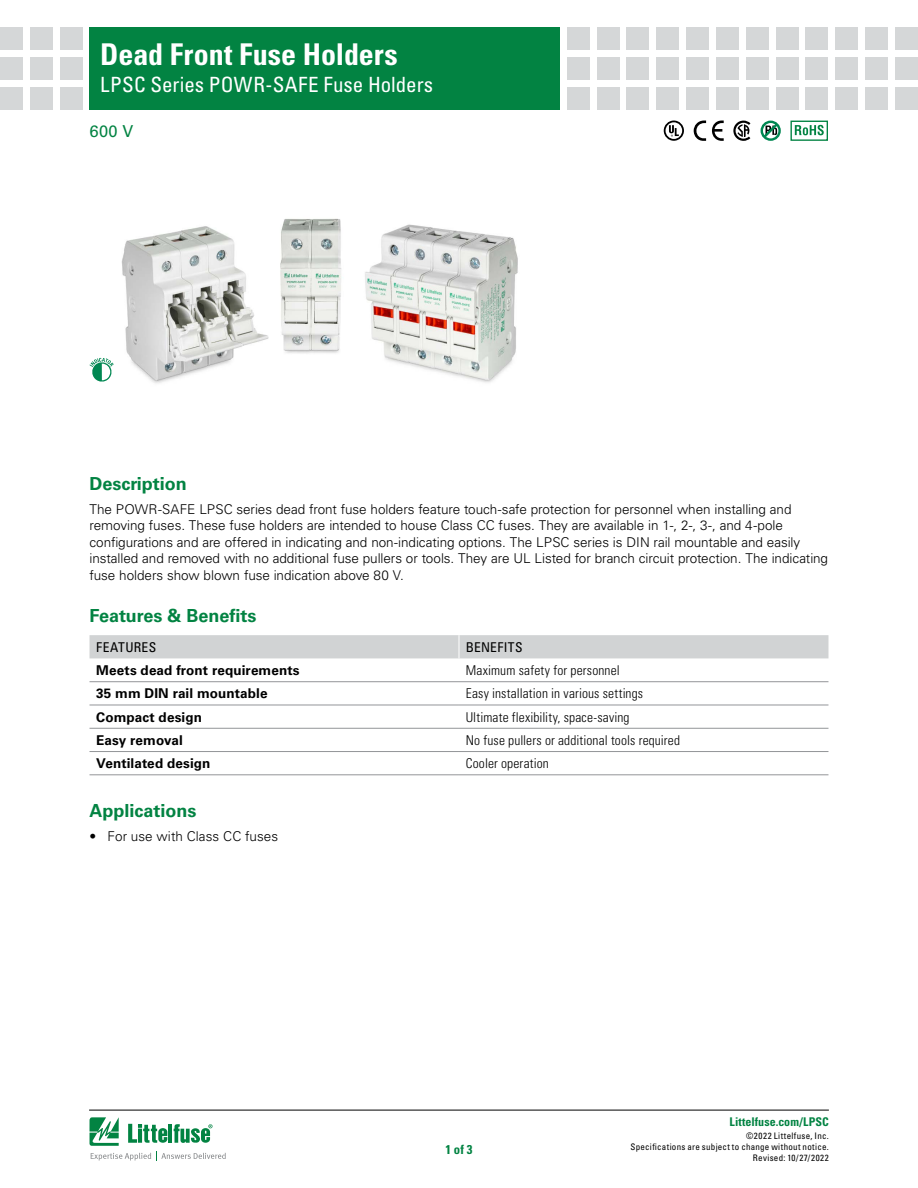
<style>
.page{position:relative;width:918px;height:1188px;background:#fff}
.page>*{position:absolute;margin:0;border:0;box-sizing:border-box;transform-origin:0 0}
.t1{font:700 condensed 30px "Univers LT Std";letter-spacing:-.005em;color:#fff}
.t2{font:condensed 21px "Univers LT Std";letter-spacing:.01em;color:#fff}
.FACTS_HEAD{font:700 18px "Univers LT Std";color:#028342}
.PRODUCT_SUBHEAD{font:16.5px "Univers LT Std";color:#028342}
.Body_1{font:300 13.5px/16.5px "Univers LT Std";letter-spacing:-.005em;color:#000}
.Benefit_column_text{font:300 condensed 13.5px "Univers LT Std";letter-spacing:.01em;color:#000}
.Feature_column_text{font:700 13.5px "Univers LT Std";letter-spacing:.01em;color:#000}
.F___B_header_text{font:condensed 13.5px "Univers LT Std";letter-spacing:.025em;color:#000}
.t3{font:700 condensed 12.75px "Univers LT Std";color:#028342}
.t4{font:700 condensed 12px "Univers LT Std";letter-spacing:.005em;color:#028342}
.t5{font:condensed 9px/10.8px "Univers LT Std";letter-spacing:.03em;color:#000;text-align:right}
</style>
<div class="page">
<hr style="left:89px;top:1110px;width:740px;height:1px;background:#000">
<svg style="left:90px;top:1117px;width:136px;height:44px"></svg>
<div style="left:90px;top:27px;width:470px;height:82px;background:#028342"></div>
<div style="left:60px;top:27px;width:23px;height:23px;background:#d5d7d8"></div>
<div style="left:60px;top:57px;width:23px;height:23px;background:#d5d7d8"></div>
<div style="left:60px;top:87px;width:23px;height:22px;background:#d5d7d8"></div>
<div style="left:30px;top:27px;width:23px;height:23px;background:#d5d7d8"></div>
<div style="left:30px;top:57px;width:23px;height:23px;background:#d5d7d8"></div>
<div style="left:30px;top:87px;width:23px;height:22px;background:#d5d7d8"></div>
<div style="left:0;top:27px;width:23px;height:23px;background:#d5d7d8"></div>
<div style="left:0;top:57px;width:23px;height:23px;background:#d5d7d8"></div>
<div style="left:0;top:87px;width:23px;height:22px;background:#d5d7d8"></div>
<div style="left:567px;top:27px;width:23px;height:23px;background:#d5d7d8"></div>
<div style="left:567px;top:57px;width:23px;height:23px;background:#d5d7d8"></div>
<div style="left:567px;top:87px;width:23px;height:22px;background:#d5d7d8"></div>
<div style="left:597px;top:27px;width:23px;height:23px;background:#d5d7d8"></div>
<div style="left:597px;top:57px;width:23px;height:23px;background:#d5d7d8"></div>
<div style="left:597px;top:87px;width:23px;height:22px;background:#d5d7d8"></div>
<div style="left:627px;top:27px;width:22px;height:23px;background:#d5d7d8"></div>
<div style="left:627px;top:57px;width:22px;height:23px;background:#d5d7d8"></div>
<div style="left:627px;top:87px;width:22px;height:22px;background:#d5d7d8"></div>
<div style="left:656px;top:27px;width:23px;height:23px;background:#d5d7d8"></div>
<div style="left:656px;top:57px;width:23px;height:23px;background:#d5d7d8"></div>
<div style="left:656px;top:87px;width:23px;height:22px;background:#d5d7d8"></div>
<div style="left:686px;top:27px;width:23px;height:23px;background:#d5d7d8"></div>
<div style="left:686px;top:57px;width:23px;height:23px;background:#d5d7d8"></div>
<div style="left:686px;top:87px;width:23px;height:22px;background:#d5d7d8"></div>
<div style="left:716px;top:27px;width:23px;height:23px;background:#d5d7d8"></div>
<div style="left:716px;top:57px;width:23px;height:23px;background:#d5d7d8"></div>
<div style="left:716px;top:87px;width:23px;height:22px;background:#d5d7d8"></div>
<div style="left:746px;top:27px;width:23px;height:23px;background:#d5d7d8"></div>
<div style="left:746px;top:57px;width:23px;height:23px;background:#d5d7d8"></div>
<div style="left:746px;top:87px;width:23px;height:22px;background:#d5d7d8"></div>
<div style="left:805px;top:27px;width:23px;height:23px;background:#d5d7d8"></div>
<div style="left:805px;top:57px;width:23px;height:23px;background:#d5d7d8"></div>
<div style="left:805px;top:87px;width:23px;height:22px;background:#d5d7d8"></div>
<div style="left:776px;top:27px;width:22px;height:23px;background:#d5d7d8"></div>
<div style="left:776px;top:57px;width:22px;height:23px;background:#d5d7d8"></div>
<div style="left:776px;top:87px;width:22px;height:22px;background:#d5d7d8"></div>
<div style="left:835px;top:27px;width:23px;height:23px;background:#d5d7d8"></div>
<div style="left:835px;top:57px;width:23px;height:23px;background:#d5d7d8"></div>
<div style="left:835px;top:87px;width:23px;height:22px;background:#d5d7d8"></div>
<div style="left:865px;top:27px;width:23px;height:23px;background:#d5d7d8"></div>
<div style="left:865px;top:57px;width:23px;height:23px;background:#d5d7d8"></div>
<div style="left:865px;top:87px;width:23px;height:22px;background:#d5d7d8"></div>
<div style="left:895px;top:27px;width:23px;height:23px;background:#d5d7d8"></div>
<div style="left:895px;top:57px;width:23px;height:23px;background:#d5d7d8"></div>
<div style="left:895px;top:87px;width:23px;height:22px;background:#d5d7d8"></div>
<div style="left:761px;top:121px;width:20px;height:20px;border:2px solid #008752;border-radius:50%"></div>
<svg style="left:761px;top:121px;width:19px;height:20px"></svg>
<svg style="left:733px;top:121px;width:17px;height:20px"></svg>
<svg style="left:694px;top:121px;width:12px;height:20px"></svg>
<svg style="left:712px;top:121px;width:12px;height:20px"></svg>
<div style="left:90px;top:635px;width:738px;height:23px;background:#d1d3d4"></div>
<hr style="left:90px;top:681px;width:369px;height:1px;background:#939598">
<hr style="left:459px;top:681px;width:369px;height:1px;background:#939598">
<hr style="left:90px;top:705px;width:369px;height:1px;background:#939598">
<hr style="left:459px;top:705px;width:369px;height:1px;background:#939598">
<hr style="left:90px;top:728px;width:369px;height:1px;background:#939598">
<hr style="left:459px;top:728px;width:369px;height:1px;background:#939598">
<hr style="left:90px;top:751px;width:369px;height:1px;background:#939598">
<hr style="left:459px;top:751px;width:369px;height:1px;background:#939598">
<hr style="left:90px;top:774px;width:369px;height:1px;background:#939598">
<hr style="left:459px;top:774px;width:369px;height:1px;background:#939598">
<svg style="left:795px;top:125px;width:29px;height:10px"></svg>
<div style="left:791px;top:121px;width:37px;height:20px;border:1px solid #028342"></div>
<img style="left:113px;top:218px;width:405px;height:165px">
<svg style="left:90px;top:358px;width:23px;height:24px"></svg>
<svg style="left:664px;top:121px;width:20px;height:20px"></svg>
<h1 class="t1" style="left:100px;top:36px;width:299px">Dead Front Fuse Holders</h1>
<h2 class="t2" style="left:100px;top:71px;width:335px">LPSC Series POWR-SAFE Fuse Holders</h2>
<p class="PRODUCT_SUBHEAD" style="left:90px;top:122px;width:45px">600 V</p>
<p class="FACTS_HEAD" style="left:90px;top:474px;width:99px">Description</p>
<p class="Body_1" style="left:90px;top:501px;width:740px">The POWR-SAFE LPSC series dead front fuse holders feature touch-safe protection for personnel when installing and removing fuses. These fuse holders are intended to house Class CC fuses. They are available in 1-, 2-, 3-, and 4-pole configurations and are offered in indicating and non-indicating options. The LPSC series is DIN rail mountable and easily installed and removed with no additional fuse pullers or tools. They are UL Listed for branch circuit protection. The indicating fuse holders show blown fuse indication above 80 V.</p>
<p class="FACTS_HEAD" style="left:90px;top:605px;width:168px">Features &amp; Benefits</p>
<p class="F___B_header_text" style="left:96px;top:638px;width:61px">FEATURES</p>
<p class="F___B_header_text" style="left:466px;top:638px;width:58px">BENEFITS</p>
<p class="Feature_column_text" style="left:96px;top:662px;width:205px">Meets dead front requirements</p>
<p class="Benefit_column_text" style="left:466px;top:662px;width:156px">Maximum safety for personnel</p>
<p class="Feature_column_text" style="left:96px;top:686px;width:173px">35 mm DIN rail mountable</p>
<p class="Benefit_column_text" style="left:466px;top:685px;width:179px">Easy installation in various settings</p>
<p class="Feature_column_text" style="left:96px;top:709px;width:107px">Compact design</p>
<p class="Benefit_column_text" style="left:466px;top:709px;width:165px">Ultimate flexibility, space-saving</p>
<p class="Feature_column_text" style="left:96px;top:732px;width:88px">Easy removal</p>
<p class="Benefit_column_text" style="left:466px;top:732px;width:216px">No fuse pullers or additional tools required</p>
<p class="Feature_column_text" style="left:96px;top:755px;width:116px">Ventilated design</p>
<p class="Benefit_column_text" style="left:466px;top:755px;width:85px">Cooler operation</p>
<p class="FACTS_HEAD" style="left:90px;top:801px;width:109px">Applications</p>
<p class="Body_1" style="left:90px;top:828px;width:190px">• For use with Class CC fuses</p>
<p class="t3" style="left:445px;top:1142px;width:29px">1 of 3</p>
<p class="t4" style="left:730px;top:1115px;width:101px">Littelfuse.com/LPSC</p>
<p class="t5" style="left:631px;top:1131px;width:200px">©2022 Littelfuse, Inc.<br>Specifications are subject to change without notice.<br>Revised: 10/27/2022</p>
</div>
